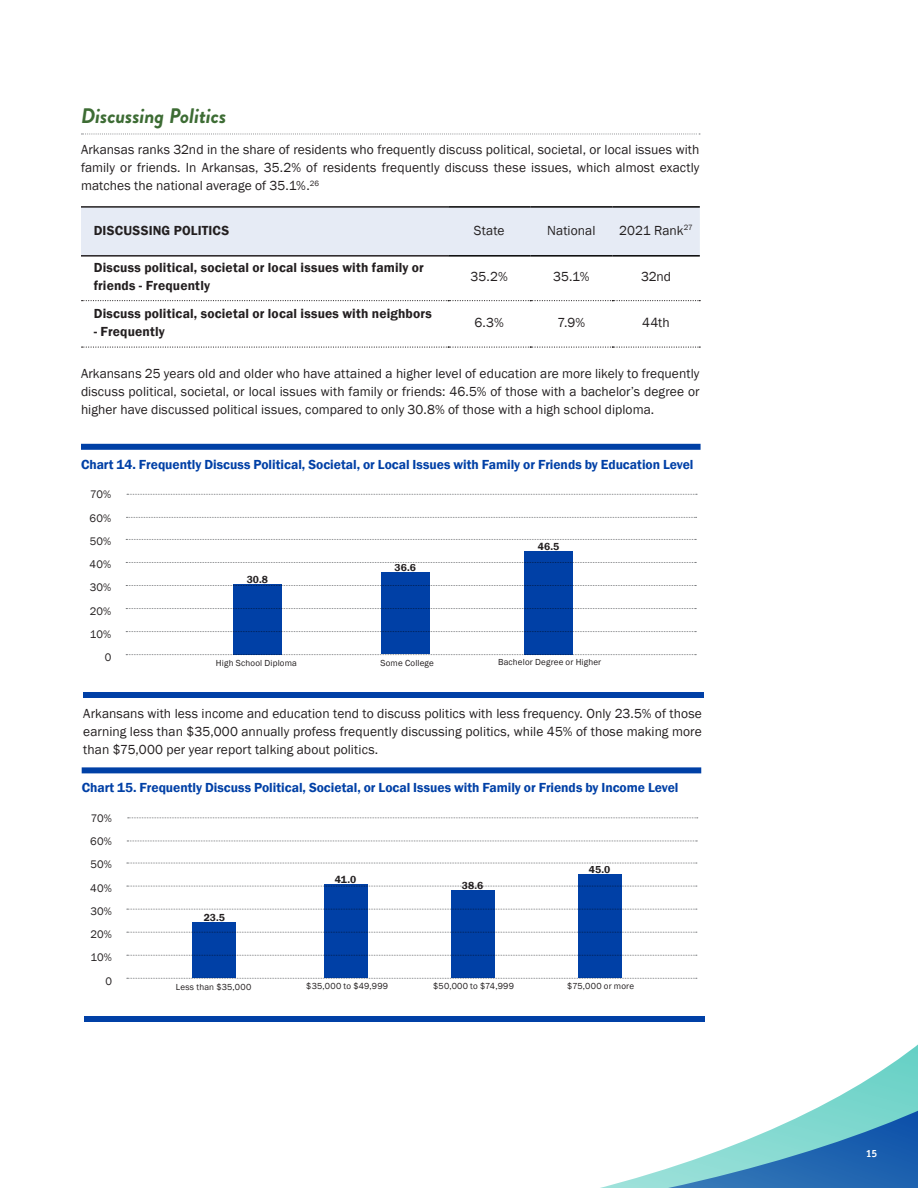
<style>
.page{position:relative;width:918px;height:1188px;background:#fff}
.page>*{position:absolute;margin:0;border:0;box-sizing:border-box;transform-origin:0 0}
.BODY_Main_Sub{font:italic 700 21px "Brandon Grotesque";letter-spacing:-.005em;color:#3d6c34}
.Body{font:13.5px/18px "Franklin Gothic";letter-spacing:.005em;color:#231f20;text-align:justify}
.CHART_1_Title{font:600 13.5px "Franklin Gothic";letter-spacing:-.005em;color:#0040a6}
.Chart_Verticle_Text{font:600 13.5px/18px "Franklin Gothic";letter-spacing:.015em;color:#231f20}
.Chart_Numbers{font:13.5px "Franklin Gothic";letter-spacing:.005em;color:#231f20}
.CHART_Key_Demos{font:11.25px "Franklin Gothic";letter-spacing:.01em;color:#231f20}
.t1{font:600 10.5px "Franklin Gothic";letter-spacing:.01em;color:#231f20}
.t2{font:700 10.5px "Officina Sans";color:#fff}
.CHART_Key_Demos-2{font:9px "Franklin Gothic";letter-spacing:.02em;color:#231f20}
</style>
<div class="page">
<svg style="left:600px;top:1044px;width:318px;height:144px"></svg>
<svg style="left:81px;top:134px;width:619px;height:1px"></svg>
<div style="left:81px;top:208px;width:619px;height:47px;background:#e6ebf5"></div>
<hr style="left:81px;top:206px;width:367px;height:2px;background:#231f20">
<hr style="left:81px;top:255px;width:367px;height:2px;background:#231f20">
<hr style="left:448px;top:206px;width:82px;height:2px;background:#000">
<hr style="left:530px;top:206px;width:82px;height:2px;background:#000">
<hr style="left:612px;top:206px;width:88px;height:2px;background:#000">
<hr style="left:448px;top:255px;width:82px;height:2px;background:#000">
<hr style="left:530px;top:255px;width:82px;height:2px;background:#000">
<hr style="left:612px;top:255px;width:88px;height:2px;background:#000">
<svg style="left:82px;top:300px;width:618px;height:1px"></svg>
<svg style="left:82px;top:347px;width:618px;height:1px"></svg>
<svg style="left:126px;top:539px;width:570px;height:1px"></svg>
<svg style="left:126px;top:562px;width:570px;height:1px"></svg>
<svg style="left:126px;top:585px;width:570px;height:1px"></svg>
<svg style="left:126px;top:631px;width:570px;height:1px"></svg>
<svg style="left:126px;top:608px;width:570px;height:1px"></svg>
<svg style="left:126px;top:654px;width:570px;height:1px"></svg>
<div style="left:83px;top:692px;width:621px;height:6px;background:#0040a6"></div>
<svg style="left:126px;top:517px;width:571px;height:1px"></svg>
<svg style="left:127px;top:494px;width:570px;height:1px"></svg>
<div style="left:233px;top:584px;width:49px;height:70px;background:#0040a6"></div>
<div style="left:524px;top:551px;width:49px;height:103px;background:#0040a6"></div>
<div style="left:381px;top:573px;width:49px;height:81px;background:#0040a6"></div>
<div style="left:81px;top:444px;width:620px;height:6px;background:#0040a6"></div>
<svg style="left:127px;top:863px;width:570px;height:1px"></svg>
<svg style="left:127px;top:886px;width:570px;height:1px"></svg>
<svg style="left:127px;top:909px;width:570px;height:1px"></svg>
<svg style="left:127px;top:955px;width:570px;height:1px"></svg>
<svg style="left:127px;top:932px;width:570px;height:1px"></svg>
<svg style="left:127px;top:978px;width:570px;height:1px"></svg>
<div style="left:84px;top:1016px;width:621px;height:6px;background:#0040a6"></div>
<svg style="left:127px;top:841px;width:570px;height:1px"></svg>
<svg style="left:128px;top:817px;width:570px;height:1px"></svg>
<div style="left:193px;top:922px;width:43px;height:56px;background:#0040a6"></div>
<div style="left:451px;top:890px;width:43px;height:88px;background:#0040a6"></div>
<div style="left:324px;top:884px;width:43px;height:94px;background:#0040a6"></div>
<div style="left:82px;top:767px;width:619px;height:6px;background:#0040a6"></div>
<div style="left:578px;top:875px;width:43px;height:103px;background:#0040a6"></div>
<p class="BODY_Main_Sub" style="left:81px;top:101px;width:147px">Discussing Politics</p>
<p class="Body" style="left:81px;top:141px;width:620px">Arkansas ranks 32nd in the share of residents who frequently discuss political, societal, or local issues with family or friends. In Arkansas, 35.2% of residents frequently discuss these issues, which almost exactly matches the national average of 35.1%.<sup>26</sup></p>
<p class="Chart_Verticle_Text" style="left:94px;top:221px;width:137px">DISCUSSING POLITICS</p>
<p class="Chart_Numbers" style="left:474px;top:222px;width:32px">State</p>
<p class="Chart_Numbers" style="left:547px;top:222px;width:50px">National</p>
<p class="Chart_Numbers" style="left:619px;top:222px;width:75px">2021 Rank<sup>27</sup></p>
<p class="Chart_Verticle_Text" style="left:94px;top:259px;width:332px">Discuss political, societal or local issues with family or friends - Frequently</p>
<p class="Chart_Numbers" style="left:471px;top:269px;width:39px">35.2%</p>
<p class="Chart_Numbers" style="left:553px;top:269px;width:38px">35.1%</p>
<p class="Chart_Numbers" style="left:641px;top:269px;width:32px">32nd</p>
<p class="Chart_Verticle_Text" style="left:94px;top:305px;width:340px">Discuss political, societal or local issues with neighbors</p>
<p class="Chart_Verticle_Text" style="left:94px;top:323px;width:73px">- Frequently</p>
<p class="Chart_Numbers" style="left:475px;top:314px;width:31px">6.3%</p>
<p class="Chart_Numbers" style="left:557px;top:314px;width:29px">7.9%</p>
<p class="Chart_Numbers" style="left:642px;top:314px;width:29px">44th</p>
<p class="Body" style="left:81px;top:365px;width:620px">Arkansans 25 years old and older who have attained a higher level of education are more likely to frequently discuss political, societal, or local issues with family or friends: 46.5% of those with a bachelor’s degree or higher have discussed political issues, compared to only 30.8% of those with a high school diploma.</p>
<p class="CHART_1_Title" style="left:81px;top:456px;width:614px">Chart 14. Frequently Discuss Political, Societal, or Local Issues with Family or Friends by Education Level</p>
<p class="CHART_Key_Demos" style="left:90px;top:488px;width:23px">70%</p>
<p class="CHART_Key_Demos" style="left:90px;top:511px;width:23px">60%</p>
<p class="CHART_Key_Demos" style="left:90px;top:534px;width:23px">50%</p>
<p class="CHART_Key_Demos" style="left:90px;top:557px;width:23px">40%</p>
<p class="CHART_Key_Demos" style="left:90px;top:581px;width:23px">30%</p>
<p class="CHART_Key_Demos" style="left:90px;top:604px;width:23px">20%</p>
<p class="CHART_Key_Demos" style="left:90px;top:627px;width:23px">10%</p>
<p class="CHART_Key_Demos" style="left:105px;top:650px;width:8px">0</p>
<p class="t1" style="left:247px;top:573px;width:23px">30.8</p>
<p class="t1" style="left:395px;top:561px;width:23px">36.6</p>
<p class="t1" style="left:538px;top:540px;width:23px">46.5</p>
<p class="CHART_Key_Demos-2" style="left:216px;top:658px;width:83px">High School Diploma</p>
<p class="CHART_Key_Demos-2" style="left:380px;top:657px;width:55px">Some College</p>
<p class="CHART_Key_Demos-2" style="left:498px;top:656px;width:105px">Bachelor Degree or Higher</p>
<p class="Body" style="left:83px;top:705px;width:620px">Arkansans with less income and education tend to discuss politics with less frequency. Only 23.5% of those earning less than $35,000 annually profess frequently discussing politics, while 45% of those making more than $75,000 per year report talking about politics.</p>
<p class="CHART_1_Title" style="left:82px;top:779px;width:598px">Chart 15. Frequently Discuss Political, Societal, or Local Issues with Family or Friends by Income Level</p>
<p class="CHART_Key_Demos" style="left:91px;top:811px;width:23px">70%</p>
<p class="CHART_Key_Demos" style="left:90px;top:834px;width:23px">60%</p>
<p class="CHART_Key_Demos" style="left:90px;top:858px;width:23px">50%</p>
<p class="CHART_Key_Demos" style="left:90px;top:881px;width:23px">40%</p>
<p class="CHART_Key_Demos" style="left:90px;top:904px;width:23px">30%</p>
<p class="CHART_Key_Demos" style="left:90px;top:927px;width:23px">20%</p>
<p class="CHART_Key_Demos" style="left:91px;top:951px;width:23px">10%</p>
<p class="CHART_Key_Demos" style="left:105px;top:974px;width:8px">0</p>
<p class="t1" style="left:204px;top:911px;width:23px">23.5</p>
<p class="t1" style="left:335px;top:873px;width:23px">41.0</p>
<p class="t1" style="left:462px;top:879px;width:23px">38.6</p>
<p class="t1" style="left:589px;top:863px;width:23px">45.0</p>
<p class="CHART_Key_Demos-2" style="left:176px;top:981px;width:77px">Less than $35,000</p>
<p class="CHART_Key_Demos-2" style="left:306px;top:981px;width:83px">$35,000 to $49,999</p>
<p class="CHART_Key_Demos-2" style="left:433px;top:980px;width:82px">$50,000 to $74,999</p>
<p class="CHART_Key_Demos-2" style="left:567px;top:980px;width:68px">$75,000 or more</p>
<p class="t2" style="left:866px;top:1147px;width:13px">15</p>
</div>
